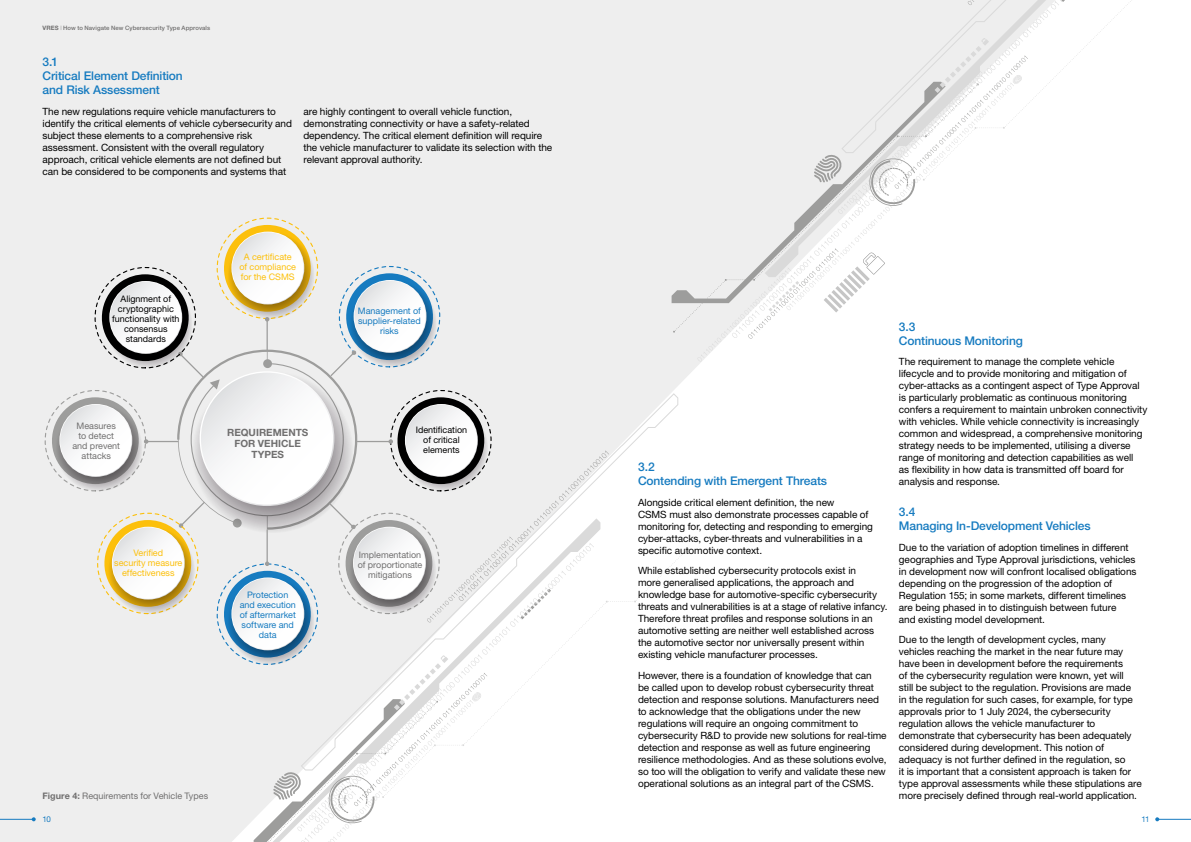
<style>
.page{position:relative;width:1191px;height:842px;background:#eee}
.page>*{position:absolute;margin:0;border:0;box-sizing:border-box;transform-origin:0 0}
.t1{font:500 12px/14px "Helvetica Neue";letter-spacing:-.01em;color:#167bc0}
.t2{font:10px/12px "Helvetica Neue";letter-spacing:-.005em;color:#000}
.t3{font:700 10px/11px "Helvetica Neue";color:#706f6f;text-align:center}
.t4{font:9px/10px "Helvetica Neue";color:#706f6f;text-align:center}
.t5{font:9px/10px "Helvetica Neue";color:#000;text-align:center}
.t6{font:9px/10px "Helvetica Neue";color:#167bc0;text-align:center}
.t7{font:9px/10px "Helvetica Neue";color:#fcc00c;text-align:center}
.t8{font:8px "Helvetica Neue";color:#167bc0}
.t9{font:500 6px "Helvetica Neue";letter-spacing:.015em;color:#706f6f}
.s1{font-weight:700}
.s2{font-weight:300}
</style>
<div class="page">
<div style="left:609px;top:181px;width:582px;height:661px;background:#fff"></div>
<svg style="left:673px;top:181px;width:24px;height:152px"></svg>
<div style="left:1134px;top:0;width:57px;height:181px;background:#fff"></div>
<div style="left:1053px;top:0;width:81px;height:205px;background:#fff"></div>
<svg style="left:697px;top:0;width:356px;height:361px"></svg>
<svg style="left:609px;top:393px;width:69px;height:156px;fill:#fff"></svg>
<div style="left:609px;top:549px;width:79px;height:249px;background:#fff"></div>
<svg style="left:44px;top:217px;width:565px;height:625px"></svg>
<hr style="left:1157px;top:819px;width:34px;height:1px;background:#167bc0">
<svg style="left:1155px;top:817px;width:4px;height:4px"></svg>
<hr style="left:0;top:819px;width:34px;height:1px;background:#167bc0">
<svg style="left:32px;top:817px;width:4px;height:4px"></svg>
<p class="t9" style="left:43px;top:24px;width:169px"><span class="s1">VRES</span> <span class="s2">|</span> How to Navigate New Cybersecurity Type Approvals</p>
<p class="t1" style="left:43px;top:55px;width:142px">3.1<br>Critical Element Definition and Risk Assessment</p>
<p class="t2" style="left:43px;top:105px;width:251px">The new regulations require vehicle manufacturers to identify the critical elements of vehicle cybersecurity and subject these elements to a comprehensive risk assessment. Consistent with the overall regulatory approach, critical vehicle elements are not defined but can be considered to be components and systems that</p>
<p class="t2" style="left:303px;top:105px;width:250px">are highly contingent to overall vehicle function, demonstrating connectivity or have a safety-related dependency. The critical element definition will require the vehicle manufacturer to validate its selection with the relevant approval authority.</p>
<p class="t5" style="left:112px;top:293px;width:69px">Alignment of cryptographic functionality with consensus standards</p>
<p class="t4" style="left:72px;top:421px;width:49px">Measures to detect and prevent attacks</p>
<p class="t7" style="left:114px;top:548px;width:70px">Verified<br>security measure effectiveness</p>
<p class="t7" style="left:239px;top:251px;width:58px">A certificate of compliance for the CSMS</p>
<p class="t3" style="left:227px;top:427px;width:83px">REQUIREMENTS<br>FOR VEHICLE<br>TYPES</p>
<p class="t6" style="left:240px;top:589px;width:58px">Protection and execution of aftermarket software and data</p>
<p class="t6" style="left:358px;top:306px;width:64px">Management of supplier-related risks</p>
<p class="t5" style="left:416px;top:425px;width:53px">Identification of critical elements</p>
<p class="t4" style="left:358px;top:550px;width:66px">Implementation of proportionate mitigations</p>
<p class="t4" style="left:43px;top:791px;width:167px"><span class="s1">Figure 4:</span> Requirements for Vehicle Types</p>
<p class="t1" style="left:638px;top:460px;width:191px">3.2<br>Contending with Emergent Threats</p>
<p class="t2" style="left:638px;top:496px;width:236px">Alongside critical element definition, the new<br>CSMS must also demonstrate processes capable of monitoring for, detecting and responding to emerging cyber-attacks, cyber-threats and vulnerabilities in a specific automotive context.</p>
<p class="t2" style="left:638px;top:565px;width:251px">While established cybersecurity protocols exist in<br>more generalised applications, the approach and knowledge base for automotive-specific cybersecurity threats and vulnerabilities is at a stage of relative infancy.<br>Therefore threat profiles and response solutions in an automotive setting are neither well established across the automotive sector nor universally present within existing vehicle manufacturer processes.</p>
<p class="t2" style="left:638px;top:669px;width:250px">However, there is a foundation of knowledge that can<br>be called upon to develop robust cybersecurity threat detection and response solutions. Manufacturers need to acknowledge that the obligations under the new regulations will require an ongoing commitment to cybersecurity R&amp;D to provide new solutions for real-time detection and response as well as future engineering resilience methodologies. And as these solutions evolve, so too will the obligation to verify and validate these new operational solutions as an integral part of the CSMS.</p>
<p class="t1" style="left:899px;top:319px;width:125px">3.3<br>Continuous Monitoring</p>
<p class="t2" style="left:899px;top:356px;width:250px">The requirement to manage the complete vehicle lifecycle and to provide monitoring and mitigation of cyber-attacks as a contingent aspect of Type Approval is particularly problematic as continuous monitoring confers a requirement to maintain unbroken connectivity with vehicles. While vehicle connectivity is increasingly common and widespread, a comprehensive monitoring strategy needs to be implemented, utilising a diverse range of monitoring and detection capabilities as well<br>as flexibility in how data is transmitted off board for analysis and response.</p>
<p class="t1" style="left:899px;top:505px;width:193px">3.4<br>Managing In-Development Vehicles</p>
<p class="t2" style="left:899px;top:541px;width:239px">Due to the variation of adoption timelines in different geographies and Type Approval jurisdictions, vehicles in development now will confront localised obligations depending on the progression of the adoption of Regulation 155; in some markets, different timelines are being phased in to distinguish between future<br>and existing model development.</p>
<p class="t2" style="left:899px;top:634px;width:244px">Due to the length of development cycles, many vehicles reaching the market in the near future may have been in development before the requirements<br>of the cybersecurity regulation were known, yet will<br>still be subject to the regulation. Provisions are made<br>in the regulation for such cases, for example, for type approvals prior to 1 July 2024, the cybersecurity regulation allows the vehicle manufacturer to demonstrate that cybersecurity has been adequately considered during development. This notion of adequacy is not further defined in the regulation, so<br>it is important that a consistent approach is taken for type approval assessments while these stipulations are more precisely defined through real-world application.</p>
<p class="t8" style="left:43px;top:815px;width:10px">10</p>
<p class="t8" style="left:1141px;top:815px;width:10px">11</p>
</div>
